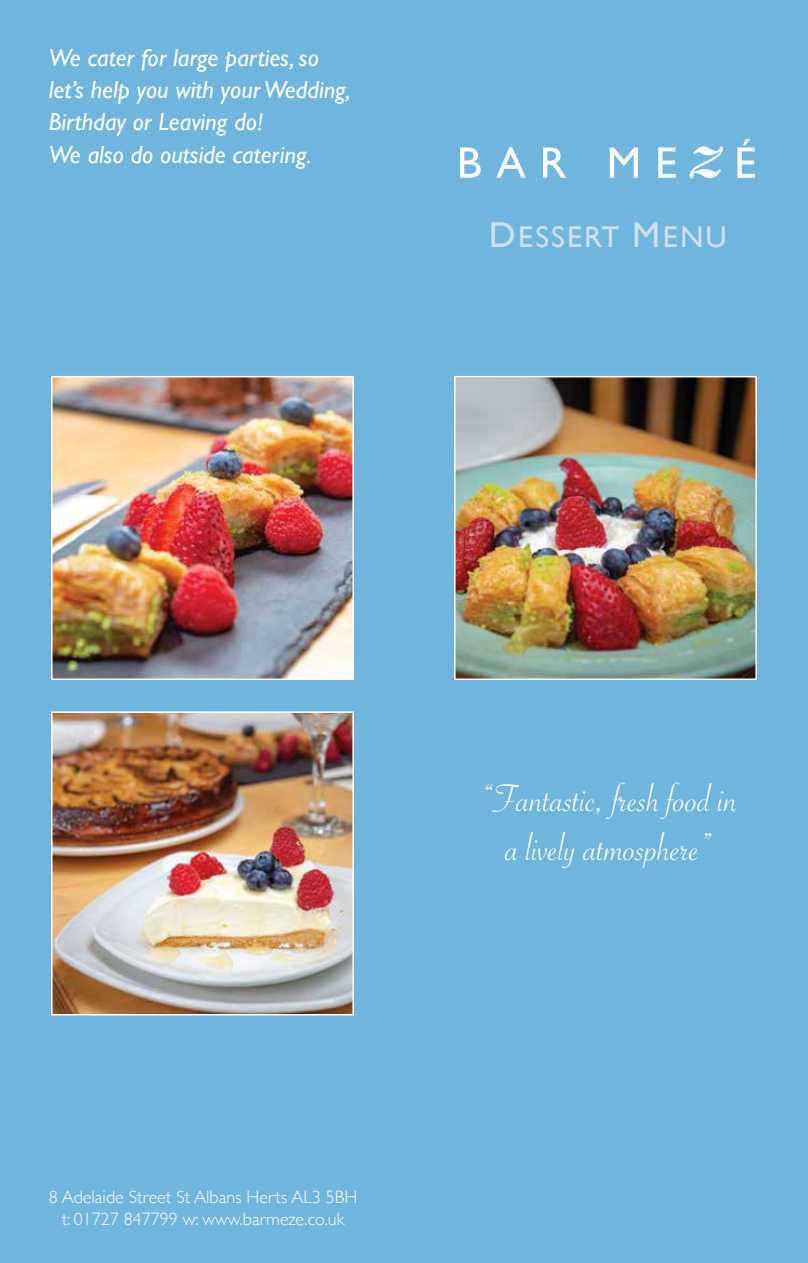
<style>
.page{position:relative;width:808px;height:1263px;background:#70b5de}
.page>*{position:absolute;margin:0;border:0;box-sizing:border-box;transform-origin:0 0}
.t1{font:41.25px/48.9px "Savoye Let Plain";color:#fff;text-align:center}
.t2{font:30px "Gill Sans";letter-spacing:.07em;color:#cfe1f1}
.t3{font:italic 24.75px/32.1px "Gill Sans";color:#fff}
.t4{font:300 18px/21.6px "Gill Sans";color:#fff;text-align:center}
.s1{font-size:36px}
</style>
<div class="page">
<svg style="left:460px;top:147px;width:21px;height:31px"></svg>
<svg style="left:496px;top:147px;width:30px;height:31px"></svg>
<svg style="left:543px;top:147px;width:23px;height:31px"></svg>
<svg style="left:610px;top:147px;width:28px;height:31px"></svg>
<svg style="left:658px;top:147px;width:18px;height:31px"></svg>
<svg style="left:737px;top:139px;width:18px;height:39px"></svg>
<svg style="left:689px;top:146px;width:34px;height:32px"></svg>
<img style="left:457px;top:379px;width:297px;height:298px">
<div style="left:454px;top:376px;width:303px;height:304px;border:2px solid #fff"></div>
<img style="left:54px;top:714px;width:297px;height:298px">
<div style="left:51px;top:711px;width:303px;height:304px;border:2px solid #fff"></div>
<img style="left:54px;top:379px;width:297px;height:298px">
<div style="left:51px;top:376px;width:303px;height:304px;border:2px solid #fff"></div>
<p class="t3" style="left:49px;top:42px;width:303px">We cater for large parties, so let’s help you with your Wedding,<br>Birthday or Leaving do!<br>We also do outside catering.</p>
<p class="t2" style="left:489px;top:220px;width:240px"><span class="s1">D</span>ESSERT <span class="s1">M</span>ENU</p>
<p class="t4" style="left:49px;top:1185px;width:310px">8 Adelaide Street St Albans Herts AL3 5BH t: 01727 847799 w: www.barmeze.co.uk</p>
<h1 class="t1" style="left:481px;top:774px;width:258px">“Fantastic, fresh food in a lively atmosphere”</h1>
</div>
